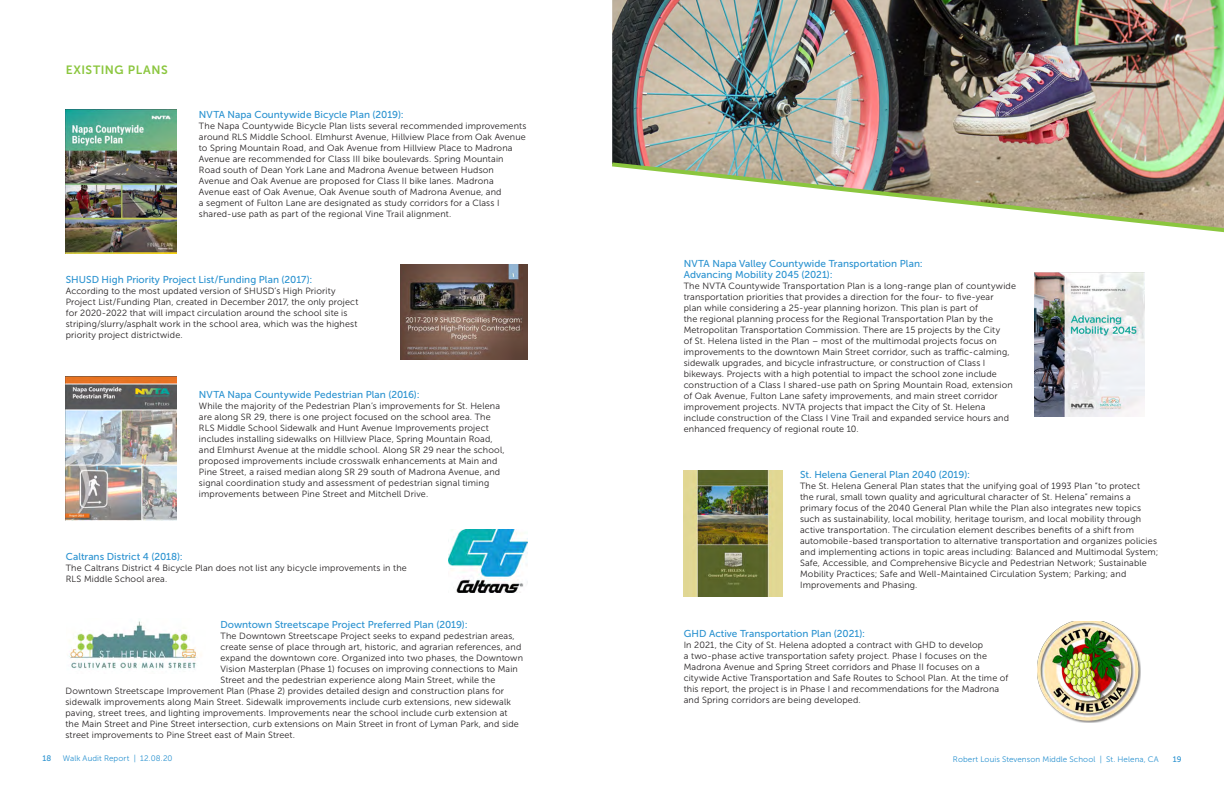
<style>
.page{position:relative;width:1224px;height:792px;background:#fff}
.page>*{position:absolute;margin:0;border:0;box-sizing:border-box;transform-origin:0 0}
.Body_Headlines{font:12px "Museo Sans 700";letter-spacing:.045em;color:#8bc63e}
.Body_Text{font:10px/11px "Museo Sans 500";letter-spacing:.005em;color:#2a92d0}
.Body_Text-2{font:9px/11px "Museo Sans 300";letter-spacing:.015em;color:#231f20}
.t1{font:8px "Museo Sans 300";letter-spacing:.015em;color:#2a92d0}
.t2{font:8px "Museo Sans 500";color:#2a92d0}
</style>
<div class="page">
<img style="left:448px;top:530px;width:79px;height:62px">
<img style="left:65px;top:110px;width:111px;height:144px">
<img style="left:400px;top:265px;width:127px;height:94px">
<img style="left:65px;top:377px;width:111px;height:143px">
<img style="left:1034px;top:273px;width:110px;height:144px">
<img style="left:683px;top:470px;width:99px;height:127px">
<img style="left:1038px;top:621px;width:103px;height:101px">
<img style="left:612px;top:0;width:612px;height:160px">
<svg style="left:612px;top:160px;width:612px;height:73px"></svg>
<img style="left:69px;top:621px;width:129px;height:49px">
<p class="Body_Headlines" style="left:66px;top:63px;width:103px">EXISTING PLANS</p>
<p class="Body_Text" style="left:199px;top:109px;width:206px">NVTA Napa Countywide Bicycle Plan (2019):</p>
<p class="Body_Text-2" style="left:199px;top:120px;width:329px">The Napa Countywide Bicycle Plan lists several recommended improvements around RLS Middle School. Elmhurst Avenue, Hillview Place from Oak Avenue to Spring Mountain Road, and Oak Avenue from Hillview Place to Madrona Avenue are recommended for Class III bike boulevards. Spring Mountain Road south of Dean York Lane and Madrona Avenue between Hudson Avenue and Oak Avenue are proposed for Class II bike lanes. Madrona Avenue east of Oak Avenue, Oak Avenue south of Madrona Avenue, and<br>a segment of Fulton Lane are designated as study corridors for a Class I shared-use path as part of the regional Vine Trail alignment.</p>
<p class="Body_Text" style="left:66px;top:274px;width:248px">SHUSD High Priority Project List/Funding Plan (2017):</p>
<p class="Body_Text-2" style="left:66px;top:285px;width:294px">According to the most updated version of SHUSD’s High Priority Project List/Funding Plan, created in December 2017, the only project for 2020-2022 that will impact circulation around the school site is striping/slurry/asphalt work in the school area, which was the highest priority project districtwide.</p>
<p class="Body_Text" style="left:199px;top:389px;width:222px">NVTA Napa Countywide Pedestrian Plan (2016):</p>
<p class="Body_Text-2" style="left:199px;top:401px;width:307px">While the majority of the Pedestrian Plan’s improvements for St. Helena are along SR 29, there is one project focused on the school area. The RLS Middle School Sidewalk and Hunt Avenue Improvements project includes installing sidewalks on Hillview Place, Spring Mountain Road, and Elmhurst Avenue at the middle school. Along SR 29 near the school, proposed improvements include crosswalk enhancements at Main and Pine Street, a raised median along SR 29 south of Madrona Avenue, and signal coordination study and assessment of pedestrian signal timing improvements between Pine Street and Mitchell Drive.</p>
<p class="Body_Text" style="left:66px;top:551px;width:119px">Caltrans District 4 (2018):</p>
<p class="Body_Text-2" style="left:66px;top:562px;width:343px">The Caltrans District 4 Bicycle Plan does not list any bicycle improvements in the<br>RLS Middle School area.</p>
<p class="Body_Text" style="left:220px;top:619px;width:249px">Downtown Streetscape Project Preferred Plan (2019):</p>
<p class="Body_Text-2" style="left:220px;top:630px;width:296px">The Downtown Streetscape Project seeks to expand pedestrian areas,</p>
<p class="Body_Text-2" style="left:220px;top:641px;width:302px">create sense of place through art, historic, and agrarian references, and</p>
<p class="Body_Text-2" style="left:220px;top:652px;width:304px">expand the downtown core. Organized into two phases, the Downtown</p>
<p class="Body_Text-2" style="left:220px;top:663px;width:299px">Vision Masterplan (Phase 1) focuses on improving connections to Main</p>
<p class="Body_Text-2" style="left:220px;top:674px;width:276px">Street and the pedestrian experience along Main Street, while the</p>
<p class="Body_Text-2" style="left:65px;top:685px;width:440px">Downtown Streetscape Improvement Plan (Phase 2) provides detailed design and construction plans for</p>
<p class="Body_Text-2" style="left:65px;top:696px;width:447px">sidewalk improvements along Main Street. Sidewalk improvements include curb extensions, new sidewalk</p>
<p class="Body_Text-2" style="left:65px;top:707px;width:444px">paving, street trees, and lighting improvements. Improvements near the school include curb extension at</p>
<p class="Body_Text-2" style="left:65px;top:718px;width:455px">the Main Street and Pine Street intersection, curb extensions on Main Street in front of Lyman Park, and side</p>
<p class="Body_Text-2" style="left:65px;top:729px;width:231px">street improvements to Pine Street east of Main Street.</p>
<p class="Body_Text" style="left:684px;top:258px;width:241px">NVTA Napa Valley Countywide Transportation Plan:<br>Advancing Mobility 2045 (2021):</p>
<p class="Body_Text-2" style="left:684px;top:280px;width:334px">The NVTA Countywide Transportation Plan is a long-range plan of countywide transportation priorities that provides a direction for the four- to five-year<br>plan while considering a 25-year planning horizon. This plan is part of<br>the regional planning process for the Regional Transportation Plan by the Metropolitan Transportation Commission. There are 15 projects by the City<br>of St. Helena listed in the Plan – most of the multimodal projects focus on improvements to the downtown Main Street corridor, such as traffic-calming, sidewalk upgrades, and bicycle infrastructure, or construction of Class I bikeways. Projects with a high potential to impact the school zone include construction of a Class I shared-use path on Spring Mountain Road, extension of Oak Avenue, Fulton Lane safety improvements, and main street corridor improvement projects. NVTA projects that impact the City of St. Helena include construction of the Class I Vine Trail and expanded service hours and enhanced frequency of regional route 10.</p>
<p class="Body_Text" style="left:800px;top:469px;width:172px">St. Helena General Plan 2040 (2019):</p>
<p class="Body_Text-2" style="left:800px;top:480px;width:360px">The St. Helena General Plan states that the unifying goal of 1993 Plan “to protect<br>the rural, small town quality and agricultural character of St. Helena” remains a primary focus of the 2040 General Plan while the Plan also integrates new topics such as sustainability, local mobility, heritage tourism, and local mobility through active transportation. The circulation element describes benefits of a shift from automobile-based transportation to alternative transportation and organizes policies and implementing actions in topic areas including: Balanced and Multimodal System; Safe, Accessible, and Comprehensive Bicycle and Pedestrian Network; Sustainable Mobility Practices; Safe and Well-Maintained Circulation System; Parking; and Improvements and Phasing.</p>
<p class="Body_Text" style="left:684px;top:628px;width:183px">GHD Active Transportation Plan (2021):</p>
<p class="Body_Text-2" style="left:684px;top:640px;width:326px">In 2021, the City of St. Helena adopted a contract with GHD to develop<br>a two-phase active transportation safety project. Phase I focuses on the Madrona Avenue and Spring Street corridors and Phase II focuses on a citywide Active Transportation and Safe Routes to School Plan. At the time of this report, the project is in Phase I and recommendations for the Madrona and Spring corridors are being developed.</p>
<p class="t2" style="left:43px;top:754px;width:10px">18</p>
<p class="t1" style="left:63px;top:754px;width:111px">Walk Audit Report | 12.08.20</p>
<p class="t1" style="left:953px;top:755px;width:207px">Robert Louis Stevenson Middle School | St. Helena, CA</p>
<p class="t2" style="left:1173px;top:755px;width:10px">19</p>
</div>
